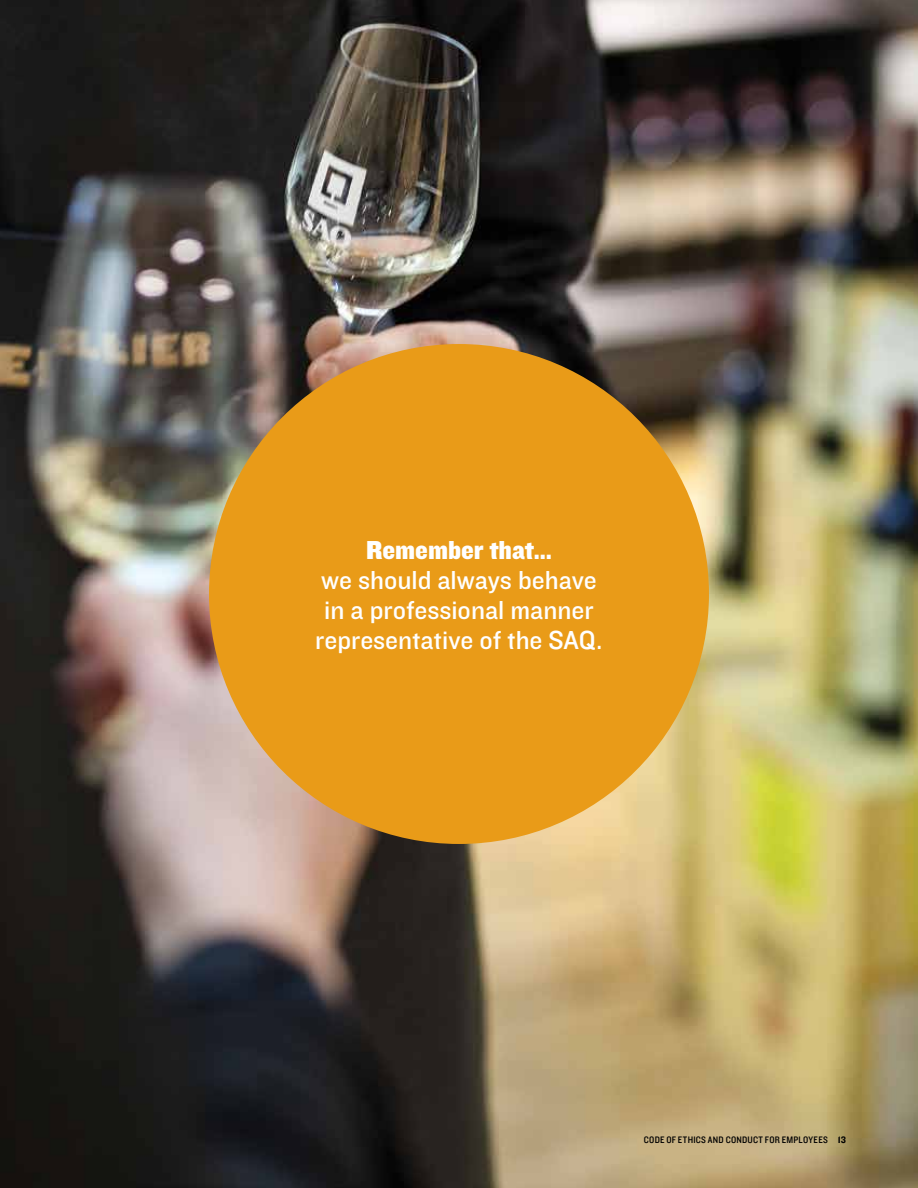
<style>
.page{position:relative;width:918px;height:1188px;background:#fff}
.page>*{position:absolute;margin:0;border:0;box-sizing:border-box;transform-origin:0 0}
.t1{font:27px/30px "Knockout HTF31 Junior Middlewt";color:#fff;text-align:center}
.t2{font:27px "Knockout HTF71 Full Middlewt";color:#fff}
.t3{font:9.75px "Knockout HTF30 Junior Welterwt";letter-spacing:.03em;color:#000}
.s1{font-family:"Knockout HTF51 Middleweight"}
</style>
<div class="page">
<img style="left:0;top:0;width:918px;height:1188px">
<div style="left:209px;top:344px;width:500px;height:500px;background:#e99b18;border-radius:50%"></div>
<p class="t2" style="left:366px;top:536px;width:187px">Remember that…</p>
<p class="t1" style="left:315px;top:566px;width:289px">we should always behave in a professional manner representative of the SAQ.</p>
<p class="t3" style="left:644px;top:1135px;width:204px">CODE OF ETHICS AND CONDUCT FOR EMPLOYEES <span class="s1">13</span></p>
</div>
